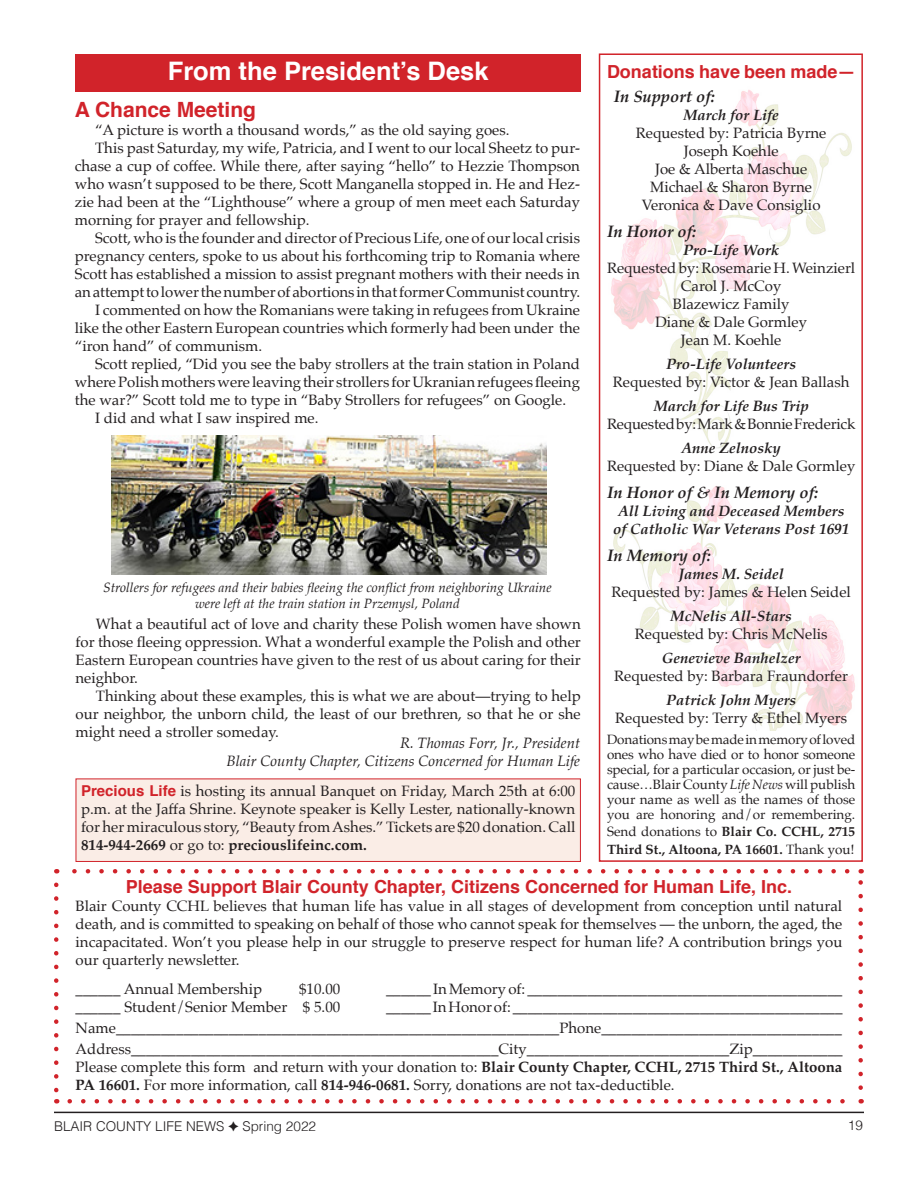
<style>
.page{position:relative;width:918px;height:1188px;background:#fff}
.page>*{position:absolute;margin:0;border:0;box-sizing:border-box;transform-origin:0 0}
.Heading_2{font:700 25.5px "Helvetica";color:#fff}
.t1{font:700 21px "Helvetica";color:#d1232a}
.Subhead_2{font:700 18px "Helvetica";color:#d1232a}
.Subhead_2-2{font:italic 700 16.5px "Palatino";color:#231f20}
.Body_text_10_Palatin{font:15px/18px "Palatino";color:#231f20;text-align:justify}
.t2{font:italic 700 15px "Palatino";color:#231f20}
.t3{font:italic 15px "Palatino";color:#231f20}
.Body_Palatino_10{font:13.5px/15.1px "Palatino";color:#231f20;text-align:justify}
.Body_text_10_Palatin-2{font:italic 13.5px "Palatino";color:#231f20}
.Body_Palatino_10-2{font:700 13.5px "Palatino";color:#231f20}
.t4{font:300 13.5px "Helvetica";color:#231f20}
.s1{font-style:italic}
.s2{font-weight:700}
.s3{font-weight:400}
.s4{font-family:"Helvetica";font-weight:700;color:#d1232a}
</style>
<div class="page">
<hr style="left:54px;top:1112px;width:810px;height:1px;background:#231f20">
<img style="left:611px;top:90px;width:244px;height:640px">
<div style="left:599px;top:53px;width:264px;height:809px;border:2px solid #d1232a"></div>
<svg style="left:70px;top:1099px;width:775px;height:5px"></svg>
<svg style="left:72px;top:869px;width:775px;height:4px"></svg>
<svg style="left:54px;top:885px;width:4px;height:219px"></svg>
<svg style="left:858px;top:869px;width:5px;height:219px"></svg>
<div style="left:76px;top:54px;width:505px;height:38px;background:#d1232a"></div>
<div style="left:76px;top:779px;width:505px;height:83px;background:#faede6;border:1px solid #d1232a"></div>
<img style="left:111px;top:435px;width:436px;height:140px">
<p class="Heading_2" style="left:168px;top:51px;width:322px">From the President’s Desk</p>
<p class="Subhead_2" style="left:607px;top:57px;width:250px">Donations have been made—</p>
<p class="Subhead_2-2" style="left:614px;top:83px;width:103px">In Support of:</p>
<p class="t2" style="left:683px;top:103px;width:97px">March for Life</p>
<p class="Body_text_10_Palatin" style="left:636px;top:124px;width:192px">Requested by: Patricia Byrne</p>
<p class="Body_text_10_Palatin" style="left:684px;top:142px;width:96px">Joseph Koehle</p>
<p class="Body_text_10_Palatin" style="left:655px;top:160px;width:154px">Joe &amp; Alberta Maschue</p>
<p class="Body_text_10_Palatin" style="left:650px;top:178px;width:163px">Michael &amp; Sharon Byrne</p>
<p class="Body_text_10_Palatin" style="left:642px;top:196px;width:180px">Veronica &amp; Dave Consiglio</p>
<p class="Subhead_2-2" style="left:607px;top:218px;width:91px">In Honor of:</p>
<p class="t2" style="left:683px;top:238px;width:98px">Pro-Life Work</p>
<p class="Body_text_10_Palatin" style="left:607px;top:259px;width:250px">Requested by: Rosemarie H. Weinzierl</p>
<p class="Body_text_10_Palatin" style="left:681px;top:277px;width:102px">Carol J. McCoy</p>
<p class="Body_text_10_Palatin" style="left:673px;top:295px;width:118px">Blazewicz Family</p>
<p class="Body_text_10_Palatin" style="left:655px;top:313px;width:153px">Diane &amp; Dale Gormley</p>
<p class="Body_text_10_Palatin" style="left:681px;top:331px;width:102px">Jean M. Koehle</p>
<p class="t2" style="left:666px;top:352px;width:131px">Pro-Life Volunteers</p>
<p class="Body_text_10_Palatin" style="left:613px;top:373px;width:238px">Requested by: Victor &amp; Jean Ballash</p>
<p class="t2" style="left:654px;top:394px;width:157px">March for Life Bus Trip</p>
<p class="Body_text_10_Palatin" style="left:607px;top:415px;width:250px">Requested by: Mark &amp; Bonnie Frederick</p>
<p class="t2" style="left:681px;top:436px;width:101px">Anne Zelnosky</p>
<p class="Body_text_10_Palatin" style="left:607px;top:457px;width:250px">Requested by: Diane &amp; Dale Gormley</p>
<p class="Subhead_2-2" style="left:607px;top:479px;width:213px">In Honor of &amp; In Memory of:</p>
<p class="t2" style="left:618px;top:499px;width:228px">All Living and Deceased Members</p>
<p class="t2" style="left:613px;top:517px;width:238px">of Catholic War Veterans Post 1691</p>
<p class="Subhead_2-2" style="left:607px;top:542px;width:106px">In Memory of:</p>
<p class="t2" style="left:678px;top:562px;width:107px">James M. Seidel</p>
<p class="Body_text_10_Palatin" style="left:611px;top:583px;width:241px">Requested by: James &amp; Helen Seidel</p>
<p class="t2" style="left:671px;top:604px;width:123px">McNelis All-Stars</p>
<p class="Body_text_10_Palatin" style="left:635px;top:625px;width:194px">Requested by: Chris McNelis</p>
<p class="t2" style="left:662px;top:646px;width:140px">Genevieve Banhelzer</p>
<p class="Body_text_10_Palatin" style="left:614px;top:667px;width:235px">Requested by: Barbara Fraundorfer</p>
<p class="t2" style="left:666px;top:688px;width:132px">Patrick John Myers</p>
<p class="Body_text_10_Palatin" style="left:615px;top:709px;width:233px">Requested by: Terry &amp; Ethel Myers</p>
<p class="Body_Palatino_10" style="left:607px;top:732px;width:250px">Donations may be made in memory of loved ones who have died or to honor someone special, for a particular occasion, or just be&shy;cause…Blair County <span class="s1">Life News</span> will publish your name as well as the names of those you are honoring and/or remembering.<br>Send donations to <span class="s2">Blair Co. CCHL, 2715</span></p>
<p class="Body_Palatino_10-2" style="left:607px;top:837px;width:249px">Third St., Altoona, PA 16601. <span class="s3">Thank you!</span></p>
<p class="Subhead_2" style="left:126px;top:872px;width:668px">Please Support Blair County Chapter, Citizens Concerned for Human Life, Inc.</p>
<p class="Body_text_10_Palatin" style="left:76px;top:897px;width:768px">Blair County CCHL believes that human life has value in all stages of development from conception until natural death, and is committed to speaking on behalf of those who cannot speak for themselves — the unborn, the aged, the incapacitated. Won’t you please help in our struggle to preserve respect for human life? A contribution brings you our quarterly newsletter.</p>
<p class="Body_text_10_Palatin" style="left:76px;top:980px;width:188px">______ Annual Membership</p>
<p class="Body_text_10_Palatin" style="left:299px;top:980px;width:43px">$10.00</p>
<p class="Body_text_10_Palatin" style="left:386px;top:980px;width:458px">______ In Memory of: __________________________________________</p>
<p class="Body_text_10_Palatin" style="left:76px;top:998px;width:266px">______ Student/Senior Member $ 5.00</p>
<p class="Body_text_10_Palatin" style="left:386px;top:998px;width:458px">______ In Honor of: ____________________________________________</p>
<p class="Body_text_10_Palatin" style="left:76px;top:1019px;width:768px">Name___________________________________________________________Phone________________________________</p>
<p class="Body_text_10_Palatin" style="left:76px;top:1040px;width:769px">Address_________________________________________________City___________________________Zip____________</p>
<p class="Body_text_10_Palatin" style="left:76px;top:1058px;width:768px">Please complete this form and return with your donation to: <span class="s2">Blair County Chapter, CCHL, 2715 Third St., Altoona<br>PA 16601.</span> For more information, call <span class="s2">814-946-0681.</span> Sorry, donations are not tax-deductible.</p>
<p class="t1" style="left:75px;top:93px;width:183px">A Chance Meeting</p>
<p class="Body_text_10_Palatin" style="left:95px;top:121px;width:416px">“A picture is worth a thousand words,” as the old saying goes.</p>
<p class="Body_text_10_Palatin" style="left:75px;top:139px;width:507px;text-indent:20px">This past Saturday, my wife, Patricia, and I went to our local Sheetz to pur&shy;chase a cup of coffee. While there, after saying “hello” to Hezzie Thompson who wasn’t supposed to be there, Scott Manganella stopped in. He and Hez&shy;zie had been at the “Lighthouse” where a group of men meet each Saturday morning for prayer and fellowship.</p>
<p class="Body_text_10_Palatin" style="left:75px;top:229px;width:507px;text-indent:20px">Scott, who is the founder and director of Precious Life, one of our local crisis pregnancy centers, spoke to us about his forthcoming trip to Romania where Scott has established a mission to assist pregnant mothers with their needs in an attempt to lower the number of abortions in that former Communist country.</p>
<p class="Body_text_10_Palatin" style="left:75px;top:301px;width:507px;text-indent:20px">I commented on how the Romanians were taking in refugees from Ukraine like the other Eastern European countries which formerly had been under the “iron hand” of communism.</p>
<p class="Body_text_10_Palatin" style="left:75px;top:355px;width:507px;text-indent:20px">Scott replied, “Did you see the baby strollers at the train station in Poland where Polish mothers were leaving their strollers for Ukranian refugees fleeing the war?” Scott told me to type in “Baby Strollers for refugees” on Google.</p>
<p class="Body_text_10_Palatin" style="left:95px;top:409px;width:225px">I did and what I saw inspired me.</p>
<p class="Body_text_10_Palatin-2" style="left:103px;top:576px;width:450px">Strollers for refugees and their babies fleeing the conflict from neighboring Ukraine</p>
<p class="Body_text_10_Palatin-2" style="left:195px;top:592px;width:266px">were left at the train station in Przemysl, Poland</p>
<p class="Body_text_10_Palatin" style="left:76px;top:614px;width:507px;text-indent:20px">What a beautiful act of love and charity these Polish women have shown for those fleeing oppression. What a wonderful example the Polish and other Eastern European countries have given to the rest of us about caring for their neighbor.</p>
<p class="Body_text_10_Palatin" style="left:76px;top:686px;width:507px;text-indent:20px">Thinking about these examples, this is what we are about—trying to help our neighbor, the unborn child, the least of our brethren, so that he or she might need a stroller someday.</p>
<p class="t3" style="left:400px;top:730px;width:182px">R. Thomas Forr, Jr., President</p>
<p class="t3" style="left:227px;top:748px;width:355px">Blair County Chapter, Citizens Concerned for Human Life</p>
<p class="Body_text_10_Palatin" style="left:81px;top:782px;width:496px"><span class="s4">Precious Life</span> is hosting its annual Banquet on Friday, March 25th at 6:00 p.m. at the Jaffa Shrine. Keynote speaker is Kelly Lester, nationally-known for her miraculous story, “Beauty from Ashes.” Tickets are $20 donation. Call <span class="s2">814-944-2669</span> or go to: <span class="s2">preciouslifeinc.com.</span></p>
<p class="t4" style="left:54px;top:1114px;width:172px">BLAIR COUNTY LIFE NEWS</p>
<p class="t4" style="left:242px;top:1114px;width:75px">Spring 2022</p>
<p class="t4" style="left:848px;top:1114px;width:17px">19</p>
</div>
